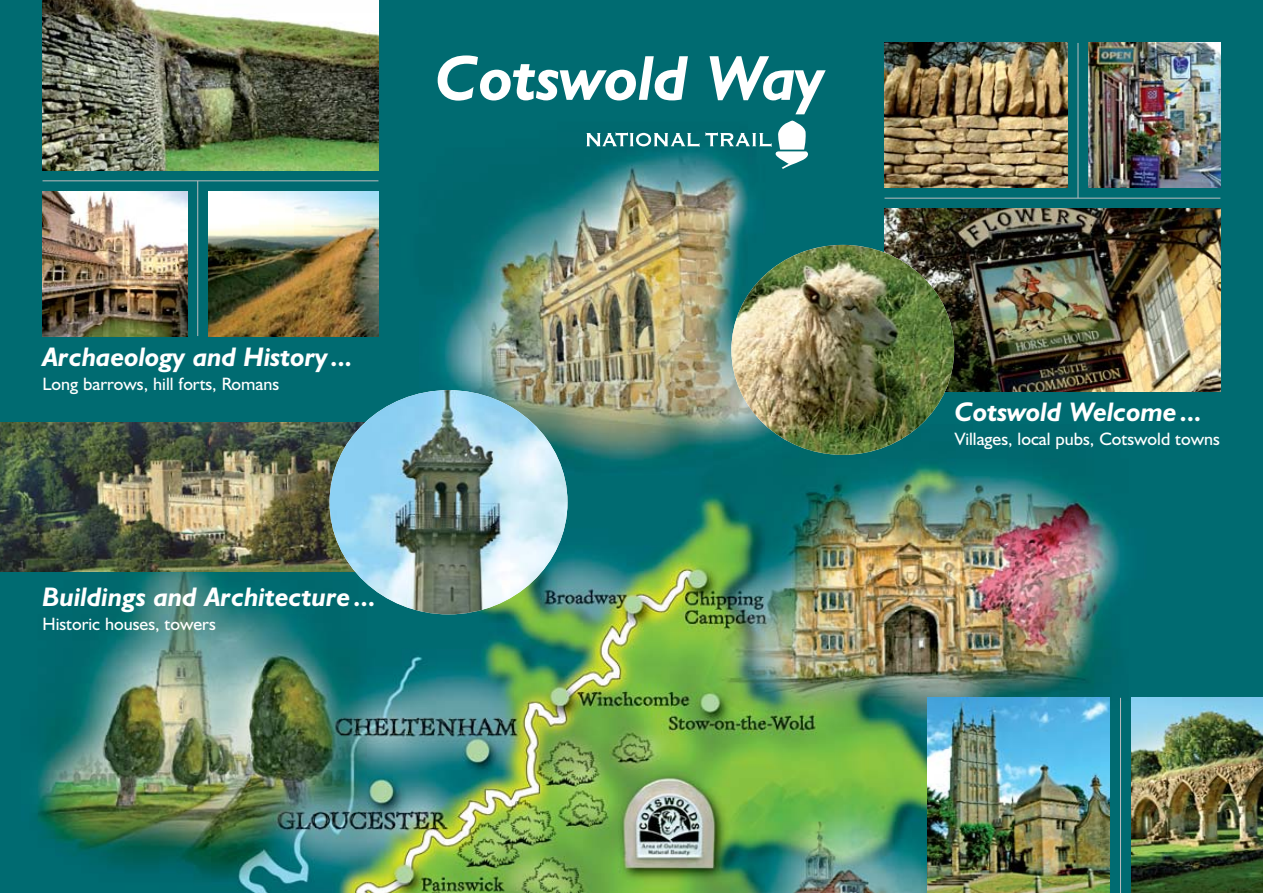
<style>
.page{position:relative;width:1263px;height:893px;background:#fff}
.page>*{position:absolute;margin:0;border:0;box-sizing:border-box;transform-origin:0 0}
.t1{font:italic 700 63.9px "Humanist 521 BT";color:#fff}
.t2{font:italic 700 27px "Humanist 521 BT";color:#fff}
.t3{font:18px "Humanist 521 BT";color:#fff}
</style>
<div class="page">
<img style="left:0;top:0;width:1263px;height:893px">
<svg style="left:586px;top:132px;width:113px;height:15px"></svg>
<svg style="left:705px;top:121px;width:103px;height:48px"></svg>
<img style="left:43px;top:0;width:335px;height:170px">
<img style="left:43px;top:191px;width:144px;height:145px">
<img style="left:208px;top:191px;width:170px;height:145px">
<hr style="left:197px;top:181px;width:1px;height:155px;background:#bbbdbf">
<hr style="left:43px;top:180px;width:335px;height:1px;background:#bbbdbf">
<img style="left:884px;top:209px;width:336px;height:182px">
<img style="left:884px;top:43px;width:183px;height:145px">
<img style="left:1089px;top:43px;width:131px;height:145px">
<hr style="left:1077px;top:43px;width:1px;height:155px;background:#bbbdbf">
<img style="left:927px;top:698px;width:183px;height:195px">
<img style="left:1131px;top:698px;width:132px;height:195px">
<hr style="left:1120px;top:698px;width:1px;height:195px;background:#bbbdbf">
<hr style="left:884px;top:198px;width:336px;height:1px;background:#bbbdbf">
<img style="left:0;top:423px;width:364px;height:149px">
<img style="left:330px;top:390px;width:237px;height:224px;border-radius:50%">
<img style="left:731px;top:245px;width:223px;height:210px;border-radius:50%">
<h1 class="t1" style="left:436px;top:56px;width:390px">Cotswold Way</h1>
<h2 class="t2" style="left:43px;top:347px;width:312px">Archaeology and History...</h2>
<p class="t3" style="left:43px;top:377px;width:238px">Long barrows, hill forts, Romans</p>
<h2 class="t2" style="left:43px;top:587px;width:335px">Buildings and Architecture...</h2>
<p class="t3" style="left:43px;top:617px;width:175px">Historic houses, towers</p>
<h2 class="t2" style="left:955px;top:403px;width:249px">Cotswold Welcome ...</h2>
<p class="t3" style="left:955px;top:432px;width:267px">Villages, local pubs, Cotswold towns</p>
</div>
